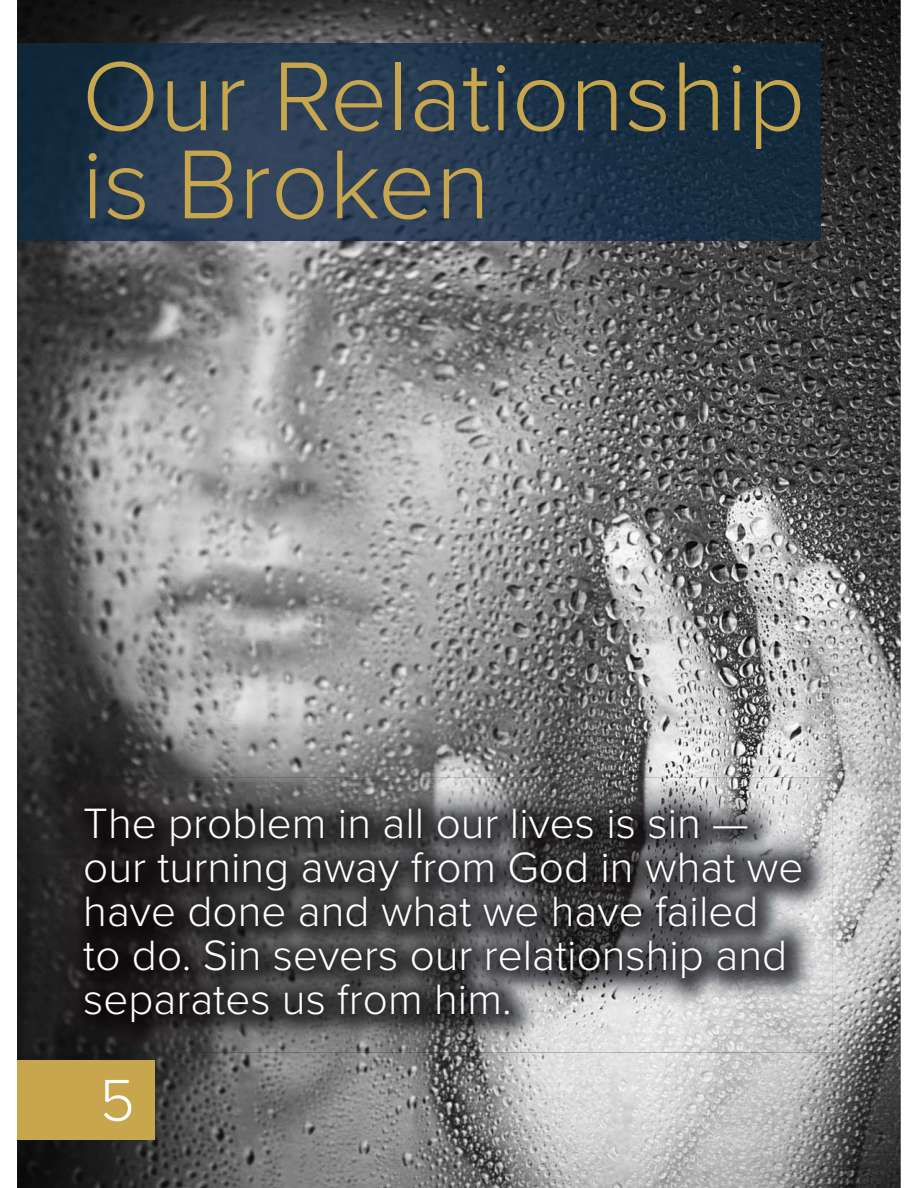
<style>
.page{position:relative;width:918px;height:1188px;background:#fff}
.page>*{position:absolute;margin:0;border:0;box-sizing:border-box;transform-origin:0 0}
.t1{font:300 101.55px/88.1px "Proxima Nova";color:#c7a64d}
.t2{font:300 60.9px "Proxima Nova";color:#fff}
.t3{font:300 43.95px/44px "Proxima Nova";color:#fff}
</style>
<div class="page">
<img style="left:17px;top:0;width:884px;height:1188px">
<div style="left:17px;top:1060px;width:137px;height:79px;background:#c7a64d"></div>
<img style="left:17px;top:44px;width:804px;height:197px">
<img style="left:52px;top:777px;width:669px;height:92px">
<img style="left:721px;top:777px;width:111px;height:276px">
<img style="left:52px;top:869px;width:111px;height:184px">
<img style="left:163px;top:1047px;width:558px;height:6px">
<img style="left:67px;top:791px;width:760px;height:256px">
<h1 class="t1" style="left:82px;top:59px;width:725px">Our Relationship is Broken</h1>
<p class="t3" style="left:83px;top:804px;width:722px">The problem in all our lives is sin — our turning away from God in what we have done and what we have failed to do. Sin severs our relationship and separates us from him.</p>
<h2 class="t2" style="left:99px;top:1077px;width:37px">5</h2>
</div>
